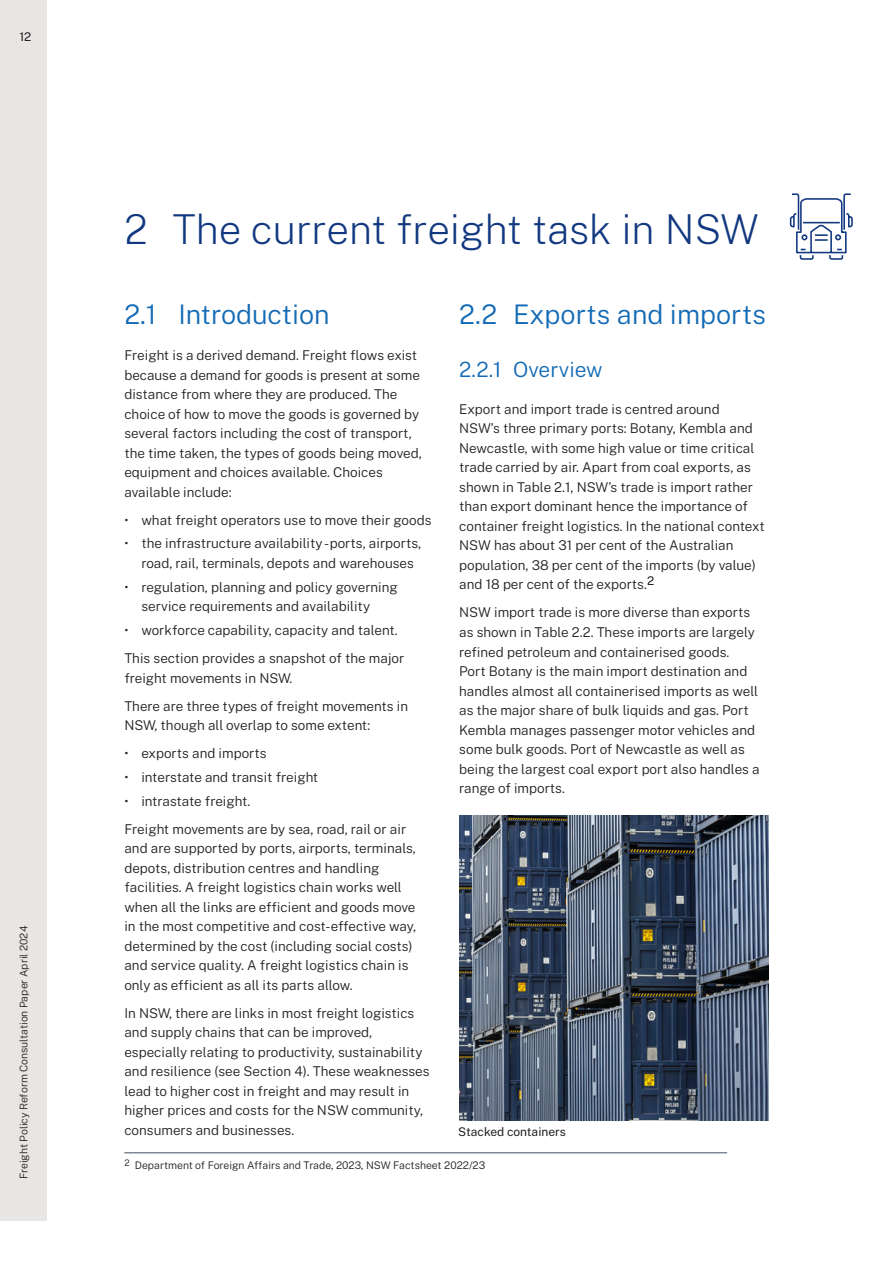
<style>
.page{position:relative;width:893px;height:1263px;background:#fff}
.page>*{position:absolute;margin:0;border:0;box-sizing:border-box;transform-origin:0 0}
.t1{font:200 40.5px "Public Sans";color:#113880}
.t2{font:300 27px "Public Sans";color:#136ab5}
.t3{font:300 21px "Public Sans";color:#136ab5}
.BODY_TEXT_1{font:300 13.5px/19.5px "Public Sans";color:#231f20}
.t4{font:12px "Public Sans";color:#231f20}
.REFERENCES{font:300 10.5px "Public Sans";color:#231f20}
</style>
<div class="page">
<div style="left:0;top:0;width:47px;height:1220px;background:#e8e6e5"></div>
<svg style="left:789px;top:193px;width:64px;height:67px"></svg>
<img style="left:459px;top:815px;width:310px;height:305px">
<hr style="left:124px;top:1152px;width:603px;height:1px;background:#3e4e5d">
<p class="t4" style="left:19px;top:28px;width:14px">12</p>
<p class="REFERENCES" style="left:16px;top:1179px;width:255px;rotate:-90deg">Freight Policy Reform Consultation Paper April 2024</p>
<p class="t1" style="left:124px;top:202px;width:636px">2 The current freight task in NSW</p>
<p class="t2" style="left:124px;top:294px;width:207px">2.1 Introduction</p>
<p class="BODY_TEXT_1" style="left:124px;top:345px;width:299px">Freight is a derived demand. Freight flows exist because a demand for goods is present at some distance from where they are produced. The choice of how to move the goods is governed by several factors including the cost of transport, the time taken, the types of goods being moved, equipment and choices available. Choices available include:</p>
<p class="BODY_TEXT_1" style="left:124px;top:509px;width:309px">• what freight operators use to move their goods</p>
<p class="BODY_TEXT_1" style="left:141px;top:533px;width:281px;text-indent:-17px">• the infrastructure availability -ports, airports, road, rail, terminals, depots and warehouses</p>
<p class="BODY_TEXT_1" style="left:141px;top:576px;width:258px;text-indent:-17px">• regulation, planning and policy governing service requirements and availability</p>
<p class="BODY_TEXT_1" style="left:124px;top:619px;width:275px">• workforce capability, capacity and talent.</p>
<p class="BODY_TEXT_1" style="left:124px;top:647px;width:281px">This section provides a snapshot of the major freight movements in NSW.</p>
<p class="BODY_TEXT_1" style="left:124px;top:695px;width:285px">There are three types of freight movements in<br>NSW, though all overlap to some extent:</p>
<p class="BODY_TEXT_1" style="left:124px;top:742px;width:144px">• exports and imports</p>
<p class="BODY_TEXT_1" style="left:124px;top:766px;width:195px">• interstate and transit freight</p>
<p class="BODY_TEXT_1" style="left:124px;top:790px;width:127px">• intrastate freight.</p>
<p class="BODY_TEXT_1" style="left:124px;top:818px;width:293px">Freight movements are by sea, road, rail or air and are supported by ports, airports, terminals, depots, distribution centres and handling facilities. A freight logistics chain works well when all the links are efficient and goods move in the most competitive and cost-effective way, determined by the cost (including social costs) and service quality. A freight logistics chain is only as efficient as all its parts allow.</p>
<p class="BODY_TEXT_1" style="left:124px;top:1002px;width:307px">In NSW, there are links in most freight logistics and supply chains that can be improved, especially relating to productivity, sustainability and resilience (see Section 4). These weaknesses lead to higher cost in freight and may result in higher prices and costs for the NSW community, consumers and businesses.</p>
<p class="t2" style="left:459px;top:294px;width:308px">2.2 Exports and imports</p>
<p class="t3" style="left:459px;top:355px;width:145px">2.2.1 Overview</p>
<p class="BODY_TEXT_1" style="left:459px;top:398px;width:307px">Export and import trade is centred around<br>NSW’s three primary ports: Botany, Kembla and Newcastle, with some high value or time critical trade carried by air. Apart from coal exports, as shown in Table 2.1, NSW’s trade is import rather than export dominant hence the importance of container freight logistics. In the national context NSW has about 31 per cent of the Australian population, 38 per cent of the imports (by value) and 18 per cent of the exports.<sup>2</sup></p>
<p class="BODY_TEXT_1" style="left:459px;top:602px;width:302px">NSW import trade is more diverse than exports as shown in Table 2.2. These imports are largely refined petroleum and containerised goods.<br>Port Botany is the main import destination and handles almost all containerised imports as well as the major share of bulk liquids and gas. Port Kembla manages passenger motor vehicles and some bulk goods. Port of Newcastle as well as being the largest coal export port also handles a range of imports.</p>
<p class="t4" style="left:458px;top:1122px;width:109px">Stacked containers</p>
<p class="REFERENCES" style="left:124px;top:1158px;width:362px"><sup>2</sup> Department of Foreign Affairs and Trade, 2023, NSW Factsheet 2022/23</p>
</div>
